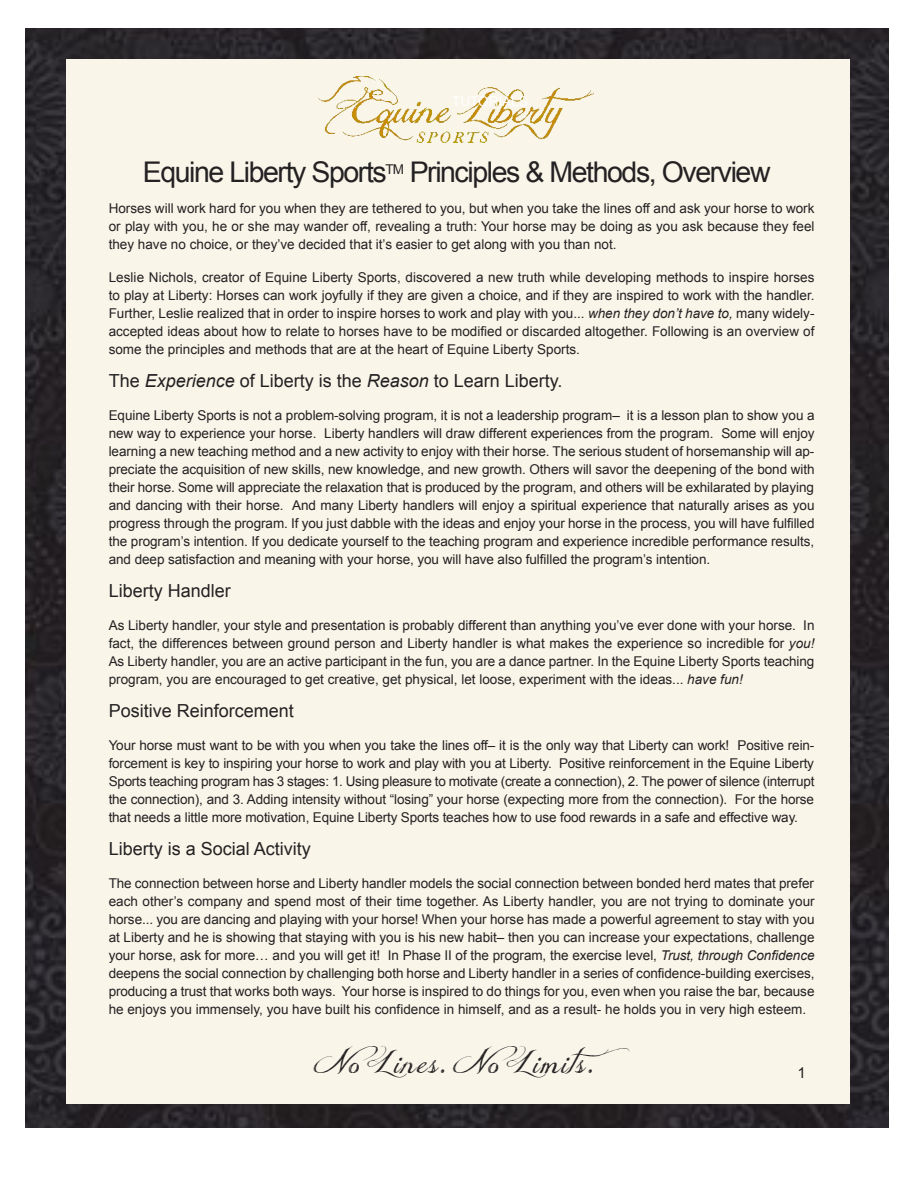
<style>
.page{position:relative;width:918px;height:1188px;background:#fff}
.page>*{position:absolute;margin:0;border:0;box-sizing:border-box;transform-origin:0 0}
.t1{font:30px "Jellyka Delicious Cake";letter-spacing:.05em;color:#232122}
.t2{font:28.5px "Arial";letter-spacing:-.05em;color:#232122}
.t3{font:18px "Arial";color:#232122}
.t4{font:15px "Arial";color:#232122}
.t5{font:13.5px/18px "Arial";color:#232122;text-align:justify}
.t6{font:13.5px "Helvetica";color:#fff}
.s1{font-style:italic}
</style>
<div class="page">
<img style="left:25px;top:28px;width:863px;height:1100px">
<div style="left:66px;top:60px;width:783px;height:496px;background:#f9f5e9"></div>
<div style="left:66px;top:556px;width:783px;height:547px;background:#f9f5e9"></div>
<img style="left:319px;top:77px;width:274px;height:66px">
<p class="t6" style="left:452px;top:96px;width:77px">TUTORIALS</p>
<h2 class="t2" style="left:143px;top:156px;width:629px">Equine Liberty Sports<sup>TM</sup> Principles &amp; Methods, Overview</h2>
<p class="t5" style="left:109px;top:200px;width:707px">Horses will work hard for you when they are tethered to you, but when you take the lines off and ask your horse to work or play with you, he or she may wander off, revealing a truth: Your horse may be doing as you ask because they feel they have no choice, or they’ve decided that it’s easier to get along with you than not.</p>
<p class="t5" style="left:109px;top:269px;width:707px">Leslie Nichols, creator of Equine Liberty Sports, discovered a new truth while developing methods to inspire horses to play at Liberty: Horses can work joyfully if they are given a choice, and if they are inspired to work with the handler.<br>Further, Leslie realized that in order to inspire horses to work and play with you... <span class="s1">when they don’t have to,</span> many widely&shy;accepted ideas about how to relate to horses have to be modified or discarded altogether. Following is an overview of some the principles and methods that are at the heart of Equine Liberty Sports.</p>
<h3 class="t3" style="left:109px;top:371px;width:455px">The <span class="s1">Experience</span> of Liberty is the <span class="s1">Reason</span> to Learn Liberty.</h3>
<p class="t5" style="left:109px;top:407px;width:708px">Equine Liberty Sports is not a problem-solving program, it is not a leadership program– it is a lesson plan to show you a new way to experience your horse. Liberty handlers will draw different experiences from the program. Some will enjoy learning a new teaching method and a new activity to enjoy with their horse. The serious student of horsemanship will ap&shy;preciate the acquisition of new skills, new knowledge, and new growth. Others will savor the deepening of the bond with their horse. Some will appreciate the relaxation that is produced by the program, and others will be exhilarated by playing and dancing with their horse. And many Liberty handlers will enjoy a spiritual experience that naturally arises as you progress through the program. If you just dabble with the ideas and enjoy your horse in the process, you will have fulfilled the program’s intention. If you dedicate yourself to the teaching program and experience incredible performance results, and deep satisfaction and meaning with your horse, you will have also fulfilled the program’s intention.</p>
<h3 class="t3" style="left:109px;top:581px;width:124px">Liberty Handler</h3>
<p class="t5" style="left:109px;top:617px;width:707px">As Liberty handler, your style and presentation is probably different than anything you’ve ever done with your horse. In fact, the differences between ground person and Liberty handler is what makes the experience so incredible for <span class="s1">you!<br></span>As Liberty handler, you are an active participant in the fun, you are a dance partner. In the Equine Liberty Sports teaching program, you are encouraged to get creative, get physical, let loose, experiment with the ideas... <span class="s1">have fun!</span></p>
<h3 class="t3" style="left:109px;top:701px;width:187px">Positive Reinforcement</h3>
<p class="t5" style="left:109px;top:737px;width:707px">Your horse must want to be with you when you take the lines off– it is the only way that Liberty can work! Positive rein&shy;forcement is key to inspiring your horse to work and play with you at Liberty. Positive reinforcement in the Equine Liberty Sports teaching program has 3 stages: 1. Using pleasure to motivate (create a connection), 2. The power of silence (interrupt the connection), and 3. Adding intensity without “losing” your horse (expecting more from the connection). For the horse that needs a little more motivation, Equine Liberty Sports teaches how to use food rewards in a safe and effective way.</p>
<h3 class="t3" style="left:109px;top:839px;width:204px">Liberty is a Social Activity</h3>
<p class="t5" style="left:109px;top:875px;width:708px">The connection between horse and Liberty handler models the social connection between bonded herd mates that prefer each other’s company and spend most of their time together. As Liberty handler, you are not trying to dominate your horse... you are dancing and playing with your horse! When your horse has made a powerful agreement to stay with you at Liberty and he is showing that staying with you is his new habit– then you can increase your expectations, challenge your horse, ask for more… and you will get it! In Phase II of the program, the exercise level, <span class="s1">Trust, through Confidence </span>deepens the social connection by challenging both horse and Liberty handler in a series of confidence-building exercises, producing a trust that works both ways. Your horse is inspired to do things for you, even when you raise the bar, because he enjoys you immensely, you have built his confidence in himself, and as a result- he holds you in very high esteem.</p>
<h1 class="t1" style="left:313px;top:1043px;width:324px">No Lines.No Limits.</h1>
<p class="t4" style="left:798px;top:1065px;width:10px">1</p>
</div>
